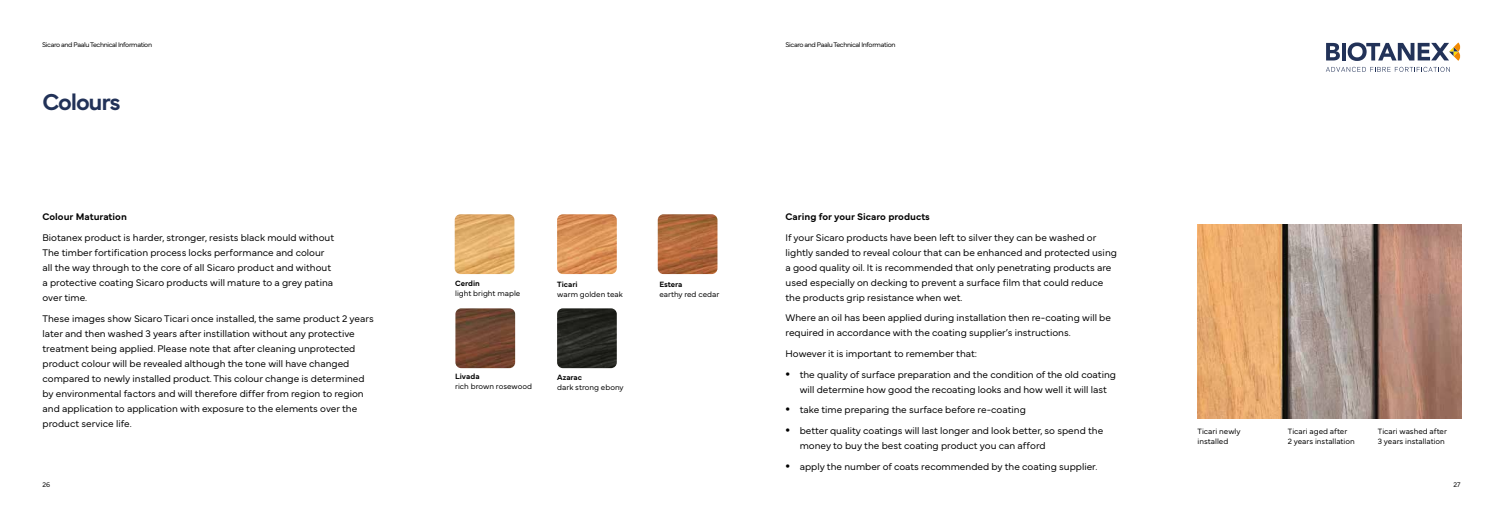
<style>
.page{position:relative;width:1503px;height:511px;background:#fff}
.page>*{position:absolute;margin:0;border:0;box-sizing:border-box;transform-origin:0 0}
.t1{font:600 24px "Mundial";letter-spacing:-.05em;color:#223258}
.t2{font:300 10px/15px "Mundial";color:#000}
.t3{font:600 10px "Mundial";color:#000}
.t4{font:300 8px/10px "Mundial";color:#000}
.t5{font:600 8px "Mundial";color:#000}
.t6{font:300 7px "Mundial";letter-spacing:-.05em;color:#000}
.s1{font-weight:700;font-size:12px}
</style>
<div class="page">
<svg style="left:1326px;top:43px;width:13px;height:17px"></svg>
<svg style="left:1342px;top:43px;width:3px;height:17px"></svg>
<svg style="left:1325px;top:67px;width:124px;height:5px"></svg>
<svg style="left:1347px;top:42px;width:113px;height:19px"></svg>
<img style="left:455px;top:214px;width:59px;height:60px">
<img style="left:557px;top:214px;width:60px;height:60px">
<img style="left:657px;top:214px;width:60px;height:60px">
<img style="left:455px;top:308px;width:60px;height:60px">
<img style="left:557px;top:308px;width:60px;height:60px">
<img style="left:1197px;top:225px;width:264px;height:192px">
<p class="t6" style="left:42px;top:39px;width:111px">Sicaro and Paalu Technical Information</p>
<p class="t6" style="left:785px;top:39px;width:111px">Sicaro and Paalu Technical Information</p>
<h1 class="t1" style="left:43px;top:83px;width:80px">Colours</h1>
<p class="t3" style="left:43px;top:209px;width:86px">Colour Maturation</p>
<p class="t2" style="left:43px;top:229px;width:293px">Biotanex product is harder, stronger, resists black mould without The timber fortification process locks performance and colour all the way through to the core of all Sicaro product and without a protective coating Sicaro products will mature to a grey patina over time.</p>
<p class="t2" style="left:43px;top:309px;width:333px">These images show Sicaro Ticari once installed, the same product 2 years later and then washed 3 years after instillation without any protective treatment being applied. Please note that after cleaning unprotected product colour will be revealed although the tone will have changed compared to newly installed product. This colour change is determined by environmental factors and will therefore differ from region to region and application to application with exposure to the elements over the product service life.</p>
<p class="t5" style="left:455px;top:277px;width:26px">Cerdin</p>
<p class="t4" style="left:455px;top:287px;width:67px">light bright maple</p>
<p class="t5" style="left:557px;top:277px;width:22px">Ticari</p>
<p class="t4" style="left:557px;top:288px;width:67px">warm golden teak</p>
<p class="t5" style="left:455px;top:370px;width:26px">Livada</p>
<p class="t4" style="left:455px;top:380px;width:78px">rich brown rosewood</p>
<p class="t5" style="left:557px;top:370px;width:26px">Azarac</p>
<p class="t4" style="left:557px;top:381px;width:68px">dark strong ebony</p>
<p class="t5" style="left:659px;top:277px;width:25px">Estera</p>
<p class="t4" style="left:659px;top:288px;width:61px">earthy red cedar</p>
<p class="t3" style="left:785px;top:208px;width:146px">Caring for your Sicaro products</p>
<p class="t2" style="left:785px;top:228px;width:333px">If your Sicaro products have been left to silver they can be washed or lightly sanded to reveal colour that can be enhanced and protected using a good quality oil. It is recommended that only penetrating products are used especially on decking to prevent a surface film that could reduce the products grip resistance when wet.</p>
<p class="t2" style="left:785px;top:309px;width:327px">Where an oil has been applied during installation then re-coating will be required in accordance with the coating supplier’s instructions.</p>
<p class="t2" style="left:785px;top:345px;width:193px">However it is important to remember that:</p>
<p class="t2" style="left:785px;top:365px;width:332px;text-align:center"><span class="s1">•</span> the quality of surface preparation and the condition of the old coating will determine how good the recoating looks and how well it will last</p>
<p class="t2" style="left:785px;top:401px;width:242px"><span class="s1">•</span> take time preparing the surface before re-coating</p>
<p class="t2" style="left:799px;top:422px;width:305px;text-indent:-14px"><span class="s1">•</span> better quality coatings will last longer and look better, so spend the money to buy the best coating product you can afford</p>
<p class="t2" style="left:785px;top:457px;width:313px"><span class="s1">•</span> apply the number of coats recommended by the coating supplier.</p>
<p class="t4" style="left:1197px;top:425px;width:44px">Ticari newly installed</p>
<p class="t4" style="left:1287px;top:425px;width:68px">Ticari aged after<br>2 years installation</p>
<p class="t4" style="left:1377px;top:425px;width:71px">Ticari washed after<br>3 years installation</p>
<p class="t6" style="left:43px;top:479px;width:9px">26</p>
<p class="t6" style="left:1453px;top:479px;width:9px">27</p>
</div>
